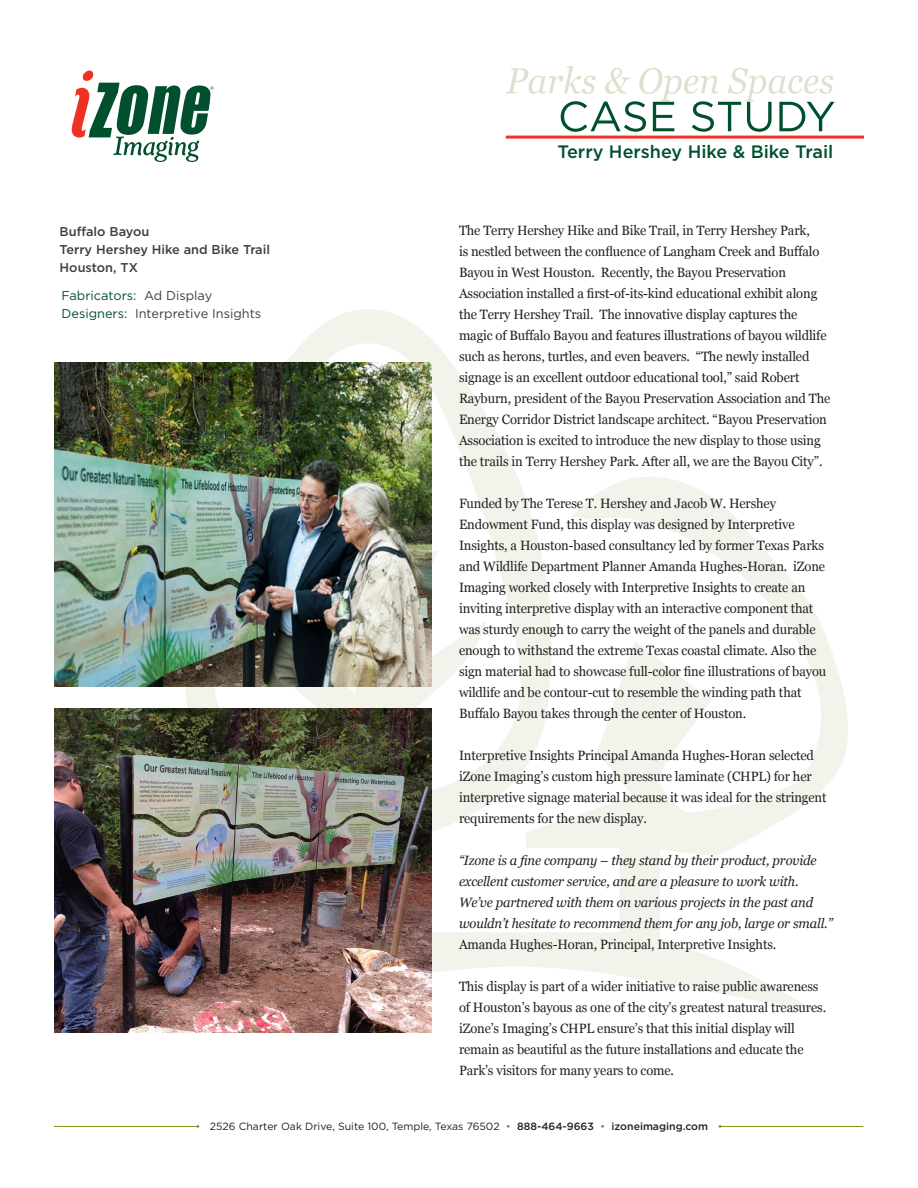
<style>
.page{position:relative;width:918px;height:1188px;background:#fff}
.page>*{position:absolute;margin:0;border:0;box-sizing:border-box;transform-origin:0 0}
.t1{font:500 18px "Gotham";color:#00502e}
.t2{font:13.5px/21px "Georgia";letter-spacing:-.01em;color:#231f20;scale:.96 1}
.t3{font:italic 13.5px/21px "Georgia";letter-spacing:-.01em;color:#231f20;scale:.96 1}
.t4{font:500 12.75px "Gotham";color:#3e3e3f}
.t5{font:12.75px "Gotham";color:#3e3e3f}
.t6{font:12.75px "Gotham";color:#00502e}
.t7{font:10.5px "Gotham";color:#231f20}
.s1{color:#3e3e3f}
.s2{color:#00502e}
.s3{font-style:normal}
.s4{color:#80921b}
.s5{font-weight:500}
</style>
<div class="page">
<hr style="left:720px;top:1126px;width:143px;height:1px;background:#80921b">
<hr style="left:54px;top:1126px;width:145px;height:1px;background:#80921b">
<svg style="left:72px;top:71px;width:141px;height:91px"></svg>
<svg style="left:182px;top:309px;width:666px;height:701px"></svg>
<hr style="left:506px;top:136px;width:358px;height:3px;background:#ef3122">
<svg style="left:506px;top:66px;width:329px;height:66px"></svg>
<img style="left:54px;top:362px;width:378px;height:324px">
<img style="left:54px;top:708px;width:378px;height:324px">
<p class="t4" style="left:60px;top:224px;width:91px">Buffalo Bayou</p>
<p class="t4" style="left:60px;top:242px;width:212px">Terry Hershey Hike and Bike Trail</p>
<p class="t4" style="left:60px;top:260px;width:80px">Houston, TX</p>
<p class="t6" style="left:62px;top:289px;width:152px">Fabricators: <span class="s1">Ad Display</span></p>
<p class="t5" style="left:62px;top:307px;width:201px"><span class="s2">Designers:</span> Interpretive Insights</p>
<p class="t1" style="left:558px;top:142px;width:277px">Terry Hershey Hike &amp; Bike Trail</p>
<p class="t2" style="left:459px;top:219px;width:388px">The Terry Hershey Hike and Bike Trail, in Terry Hershey Park,<br>is nestled between the confluence of Langham Creek and Buffalo Bayou in West Houston. Recently, the Bayou Preservation Association installed a first-of-its-kind educational exhibit along the Terry Hershey Trail. The innovative display captures the magic of Buffalo Bayou and features illustrations of bayou wildlife such as herons, turtles, and even beavers. “The newly installed signage is an excellent outdoor educational tool,” said Robert Rayburn, president of the Bayou Preservation Association and The Energy Corridor District landscape architect. “Bayou Preservation Association is excited to introduce the new display to those using the trails in Terry Hershey Park. After all, we are the Bayou City”.</p>
<p class="t2" style="left:459px;top:492px;width:384px">Funded by The Terese T. Hershey and Jacob W. Hershey Endowment Fund, this display was designed by Interpretive Insights, a Houston-based consultancy led by former Texas Parks and Wildlife Department Planner Amanda Hughes-Horan. iZone Imaging worked closely with Interpretive Insights to create an inviting interpretive display with an interactive component that was sturdy enough to carry the weight of the panels and durable enough to withstand the extreme Texas coastal climate. Also the sign material had to showcase full-color fine illustrations of bayou wildlife and be contour-cut to resemble the winding path that Buffalo Bayou takes through the center of Houston.</p>
<p class="t2" style="left:459px;top:744px;width:384px">Interpretive Insights Principal Amanda Hughes-Horan selected iZone Imaging’s custom high pressure laminate (CHPL) for her interpretive signage material because it was ideal for the stringent requirements for the new display.</p>
<p class="t3" style="left:459px;top:850px;width:391px">“Izone is a fine company – they stand by their product, provide excellent customer service, and are a pleasure to work with.<br>We’ve partnered with them on various projects in the past and wouldn’t hesitate to recommend them for any job, large or small.” <span class="s3">Amanda Hughes-Horan, Principal, Interpretive Insights.</span></p>
<p class="t2" style="left:459px;top:975px;width:384px">This display is part of a wider initiative to raise public awareness of Houston’s bayous as one of the city’s greatest natural treasures. iZone’s Imaging’s CHPL ensure’s that this initial display will remain as beautiful as the future installations and educate the Park’s visitors for many years to come.</p>
<p class="t7" style="left:210px;top:1121px;width:500px">2526 Charter Oak Drive, Suite 100, Temple, Texas 76502 <span class="s4">•</span> <span class="s5">888-464-9663</span> <span class="s4">•</span> <span class="s5">izoneimaging.com</span></p>
</div>
